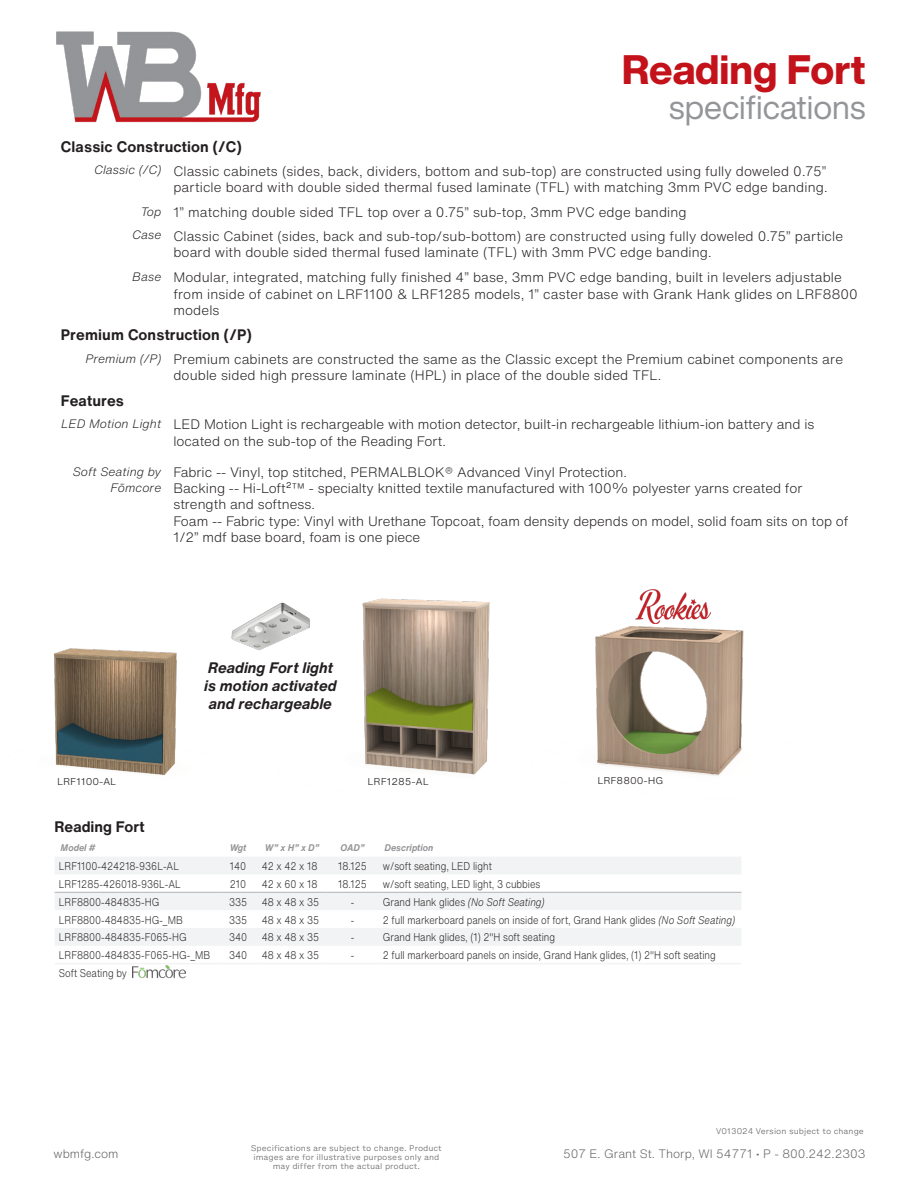
<style>
.page{position:relative;width:918px;height:1188px;background:#fff}
.page>*{position:absolute;margin:0;border:0;box-sizing:border-box;transform-origin:0 0}
.t1{font:800 40.5px "Helvetica Now Display";color:#c4121a}
.t2{font:33px "Helvetica Now Display";color:#939598}
.Address{font:700 15px "Helvetica Now Text";letter-spacing:.01em;color:#231f20}
.t3{font:italic 700 15px/18px "Helvetica Now Text";color:#231f20;text-align:center}
.Address-2{font:300 13.5px/16.5px "Helvetica Now Text";letter-spacing:.01em;color:#231f20}
.Address-3{font:italic 300 12px/16.5px "Helvetica Now Text";letter-spacing:.01em;color:#231f20;text-align:right}
.t4{font:300 12px "Helvetica Now Text";color:#636366}
._24_Chart_Guts{font:300 10.95px "Helvetica Now Text";color:#231f20;scale:.86 1}
._24_chart_header{font:italic 700 9.45px "Helvetica Now Text";color:#939598;scale:.95 1}
.t5{font:300 9px "Helvetica Now Micro";color:#231f20}
.t6{font:300 7.5px/9px "Helvetica Now Micro";color:#636366;text-align:center}
.s1{font-style:italic}
</style>
<div class="page">
<img style="left:56px;top:31px;width:205px;height:92px">
<img style="left:54px;top:648px;width:123px;height:128px">
<img style="left:281px;top:598px;width:209px;height:177px">
<img style="left:231px;top:603px;width:79px;height:48px">
<img style="left:595px;top:589px;width:149px;height:187px">
<img style="left:635px;top:590px;width:75px;height:34px">
<svg style="left:55px;top:857px;width:686px;height:89px;fill:#f2f3f4"></svg>
<hr style="left:55px;top:963px;width:164px;height:1px;background:#f2f3f4">
<hr style="left:219px;top:963px;width:39px;height:1px;background:#f2f3f4">
<hr style="left:258px;top:963px;width:69px;height:1px;background:#f2f3f4">
<hr style="left:327px;top:963px;width:52px;height:1px;background:#f2f3f4">
<hr style="left:379px;top:963px;width:362px;height:1px;background:#f2f3f4">
<hr style="left:55px;top:892px;width:164px;height:1px;background:#b2b3b7">
<hr style="left:219px;top:892px;width:39px;height:1px;background:#b2b3b7">
<hr style="left:258px;top:892px;width:69px;height:1px;background:#b2b3b7">
<hr style="left:327px;top:892px;width:52px;height:1px;background:#b2b3b7">
<hr style="left:379px;top:892px;width:362px;height:1px;background:#b2b3b7">
<img style="left:133px;top:966px;width:53px;height:13px">
<p class="t1" style="left:622px;top:42px;width:245px">Reading Fort</p>
<p class="t2" style="left:669px;top:84px;width:198px">specifications</p>
<p class="Address" style="left:61px;top:135px;width:182px">Classic Construction (/C)</p>
<p class="Address-3" style="left:94px;top:161px;width:69px">Classic (/C)</p>
<p class="Address-2" style="left:173px;top:162px;width:656px">Classic cabinets (sides, back, dividers, bottom and sub-top) are constructed using fully doweled 0.75” particle board with double sided thermal fused laminate (TFL) with matching 3mm PVC edge banding.</p>
<p class="Address-3" style="left:141px;top:203px;width:22px">Top</p>
<p class="Address-2" style="left:173px;top:203px;width:515px">1” matching double sided TFL top over a 0.75” sub-top, 3mm PVC edge banding</p>
<p class="Address-3" style="left:132px;top:227px;width:31px">Case</p>
<p class="Address-2" style="left:173px;top:227px;width:671px">Classic Cabinet (sides, back and sub-top/sub-bottom) are constructed using fully doweled 0.75” particle board with double sided thermal fused laminate (TFL) with 3mm PVC edge banding.</p>
<p class="Address-3" style="left:132px;top:268px;width:31px">Base</p>
<p class="Address-2" style="left:173px;top:269px;width:686px">Modular, integrated, matching fully finished 4” base, 3mm PVC edge banding, built in levelers adjustable from inside of cabinet on LRF1100 &amp; LRF1285 models, 1” caster base with Grank Hank glides on LRF8800 models</p>
<p class="Address" style="left:61px;top:324px;width:192px">Premium Construction (/P)</p>
<p class="Address-3" style="left:85px;top:350px;width:77px">Premium (/P)</p>
<p class="Address-2" style="left:173px;top:350px;width:671px">Premium cabinets are constructed the same as the Classic except the Premium cabinet components are double sided high pressure laminate (HPL) in place of the double sided TFL.</p>
<p class="Address" style="left:61px;top:389px;width:65px">Features</p>
<p class="Address-3" style="left:61px;top:415px;width:102px">LED Motion Light</p>
<p class="Address-2" style="left:173px;top:416px;width:643px">LED Motion Light is rechargeable with motion detector, built-in rechargeable lithium-ion battery and is located on the sub-top of the Reading Fort.</p>
<p class="Address-3" style="left:73px;top:463px;width:90px">Soft Seating by<br>Fōmcore</p>
<p class="Address-2" style="left:173px;top:463px;width:455px">Fabric -- Vinyl, top stitched, PERMALBLOK® Advanced Vinyl Protection.</p>
<p class="Address-2" style="left:173px;top:480px;width:630px">Backing -- Hi-Loft²™ - specialty knitted textile manufactured with 100% polyester yarns created for strength and softness.</p>
<p class="Address-2" style="left:173px;top:512px;width:677px">Foam -- Fabric type: Vinyl with Urethane Topcoat, foam density depends on model, solid foam sits on top of<br>1/2” mdf base board, foam is one piece</p>
<p class="t3" style="left:204px;top:658px;width:134px">Reading Fort light is motion activated and rechargeable</p>
<p class="t5" style="left:57px;top:775px;width:61px">LRF1100-AL</p>
<p class="t5" style="left:368px;top:775px;width:63px">LRF1285-AL</p>
<p class="Address" style="left:55px;top:815px;width:92px">Reading Fort</p>
<p class="t5" style="left:597px;top:774px;width:68px">LRF8800-HG</p>
<p class="_24_chart_header" style="left:61px;top:840px;width:38px">Model #</p>
<p class="_24_chart_header" style="left:230px;top:840px;width:19px">Wgt</p>
<p class="_24_chart_header" style="left:265px;top:840px;width:59px">W” x H” x D”</p>
<p class="_24_chart_header" style="left:341px;top:840px;width:27px">OAD”</p>
<p class="_24_chart_header" style="left:385px;top:840px;width:53px">Description</p>
<p class="_24_Chart_Guts" style="left:59px;top:858px;width:141px">LRF1100-424218-936L-AL</p>
<p class="_24_Chart_Guts" style="left:230px;top:858px;width:20px">140</p>
<p class="_24_Chart_Guts" style="left:262px;top:858px;width:66px">42 x 42 x 18</p>
<p class="_24_Chart_Guts" style="left:338px;top:858px;width:35px">18.125</p>
<p class="_24_Chart_Guts" style="left:383px;top:858px;width:128px">w/soft seating, LED light</p>
<p class="_24_Chart_Guts" style="left:59px;top:876px;width:143px">LRF1285-426018-936L-AL</p>
<p class="_24_Chart_Guts" style="left:230px;top:876px;width:20px">210</p>
<p class="_24_Chart_Guts" style="left:262px;top:876px;width:66px">42 x 60 x 18</p>
<p class="_24_Chart_Guts" style="left:338px;top:876px;width:35px">18.125</p>
<p class="_24_Chart_Guts" style="left:383px;top:876px;width:185px">w/soft seating, LED light, 3 cubbies</p>
<p class="_24_Chart_Guts" style="left:59px;top:894px;width:118px">LRF8800-484835-HG</p>
<p class="_24_Chart_Guts" style="left:229px;top:894px;width:23px">335</p>
<p class="_24_Chart_Guts" style="left:262px;top:894px;width:68px">48 x 48 x 35</p>
<p class="_24_Chart_Guts" style="left:351px;top:894px;width:6px">-</p>
<p class="_24_Chart_Guts" style="left:383px;top:894px;width:190px">Grand Hank glides <span class="s1">(No Soft Seating)</span></p>
<p class="_24_Chart_Guts" style="left:59px;top:912px;width:146px">LRF8800-484835-HG-_MB</p>
<p class="_24_Chart_Guts" style="left:229px;top:912px;width:23px">335</p>
<p class="_24_Chart_Guts" style="left:262px;top:912px;width:68px">48 x 48 x 35</p>
<p class="_24_Chart_Guts" style="left:351px;top:912px;width:6px">-</p>
<p class="_24_Chart_Guts" style="left:383px;top:912px;width:411px">2 full markerboard panels on inside of fort, Grand Hank glides <span class="s1">(No Soft Seating)</span></p>
<p class="_24_Chart_Guts" style="left:59px;top:929px;width:150px">LRF8800-484835-F065-HG</p>
<p class="_24_Chart_Guts" style="left:229px;top:929px;width:23px">340</p>
<p class="_24_Chart_Guts" style="left:262px;top:929px;width:68px">48 x 48 x 35</p>
<p class="_24_Chart_Guts" style="left:351px;top:929px;width:6px">-</p>
<p class="_24_Chart_Guts" style="left:383px;top:929px;width:202px">Grand Hank glides, (1) 2"H soft seating</p>
<p class="_24_Chart_Guts" style="left:59px;top:947px;width:178px">LRF8800-484835-F065-HG-_MB</p>
<p class="_24_Chart_Guts" style="left:229px;top:947px;width:23px">340</p>
<p class="_24_Chart_Guts" style="left:262px;top:947px;width:68px">48 x 48 x 35</p>
<p class="_24_Chart_Guts" style="left:351px;top:947px;width:6px">-</p>
<p class="_24_Chart_Guts" style="left:383px;top:947px;width:389px">2 full markerboard panels on inside, Grand Hank glides, (1) 2"H soft seating</p>
<p class="_24_Chart_Guts" style="left:59px;top:965px;width:81px">Soft Seating by</p>
<p class="t6" style="left:716px;top:1127px;width:149px">V013024 Version subject to change</p>
<p class="t6" style="left:251px;top:1144px;width:193px">Specifications are subject to change. Product images are for illustrative purposes only and may differ from the actual product.</p>
<p class="t4" style="left:53px;top:1145px;width:67px">wbmfg.com</p>
<p class="t4" style="left:563px;top:1145px;width:304px">507 E. Grant St. Thorp, WI 54771 • P - 800.242.2303</p>
</div>
